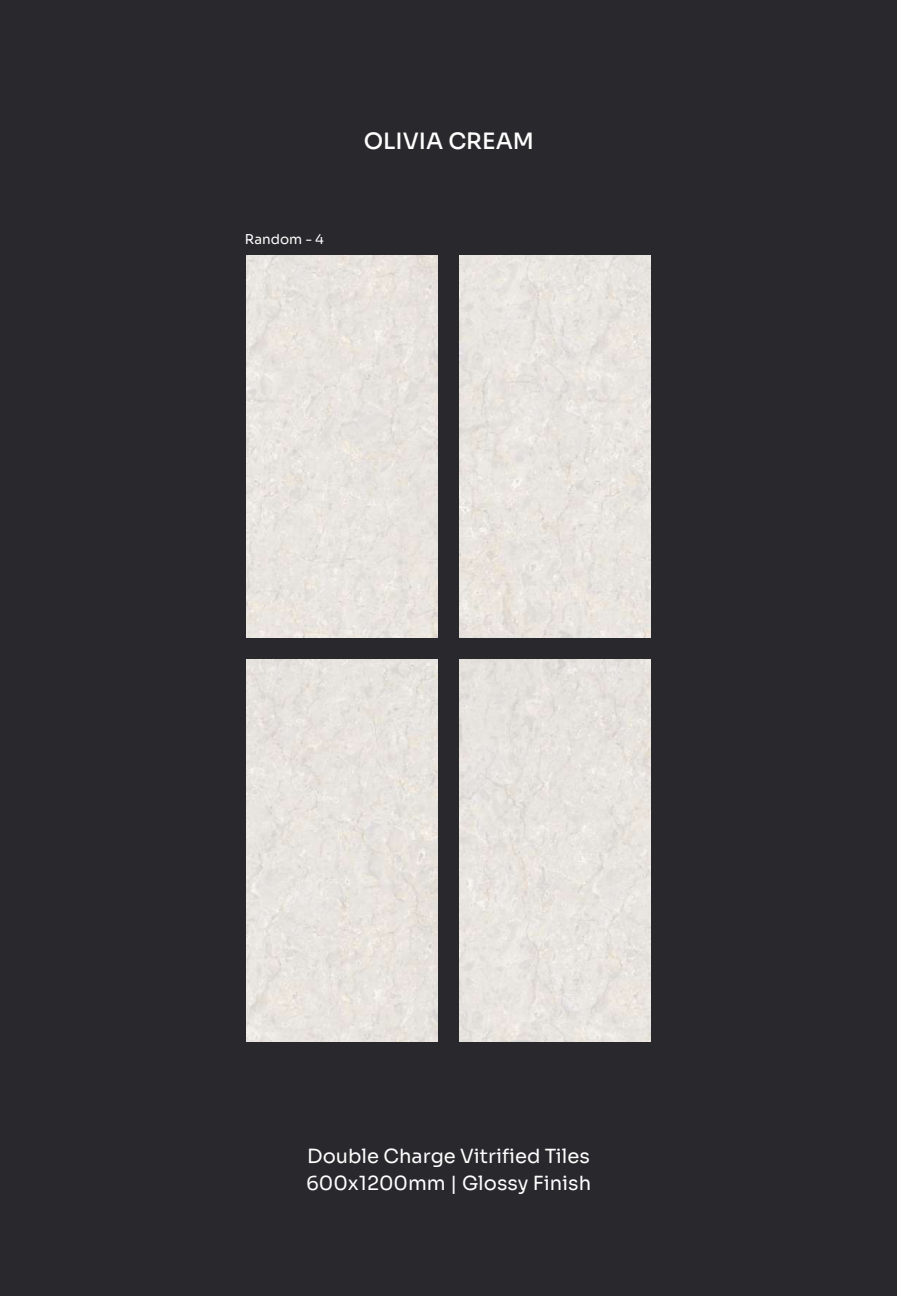
<style>
.page{position:relative;width:897px;height:1296px;background:#fff}
.page>*{position:absolute;margin:0;border:0;box-sizing:border-box;transform-origin:0 0}
.t1{font:500 22.5px "Sora";color:#fefefe}
.t2{font:19.5px/27px "Sora";color:#fefefe}
.t3{font:13.5px "Sora";color:#fefefe}
</style>
<div class="page">
<div style="left:0;top:0;width:896px;height:1296px;background:#29282c"></div>
<img style="left:246px;top:255px;width:192px;height:383px">
<img style="left:459px;top:255px;width:191px;height:383px">
<img style="left:246px;top:659px;width:192px;height:383px">
<img style="left:459px;top:659px;width:191px;height:383px">
<p class="t3" style="left:245px;top:231px;width:80px">Random - 4</p>
<p class="t1" style="left:363px;top:127px;width:172px">OLIVIA CREAM</p>
<p class="t2" style="left:306px;top:1143px;width:286px">Double Charge Vitrified Tiles<br>600x1200mm | Glossy Finish</p>
</div>
